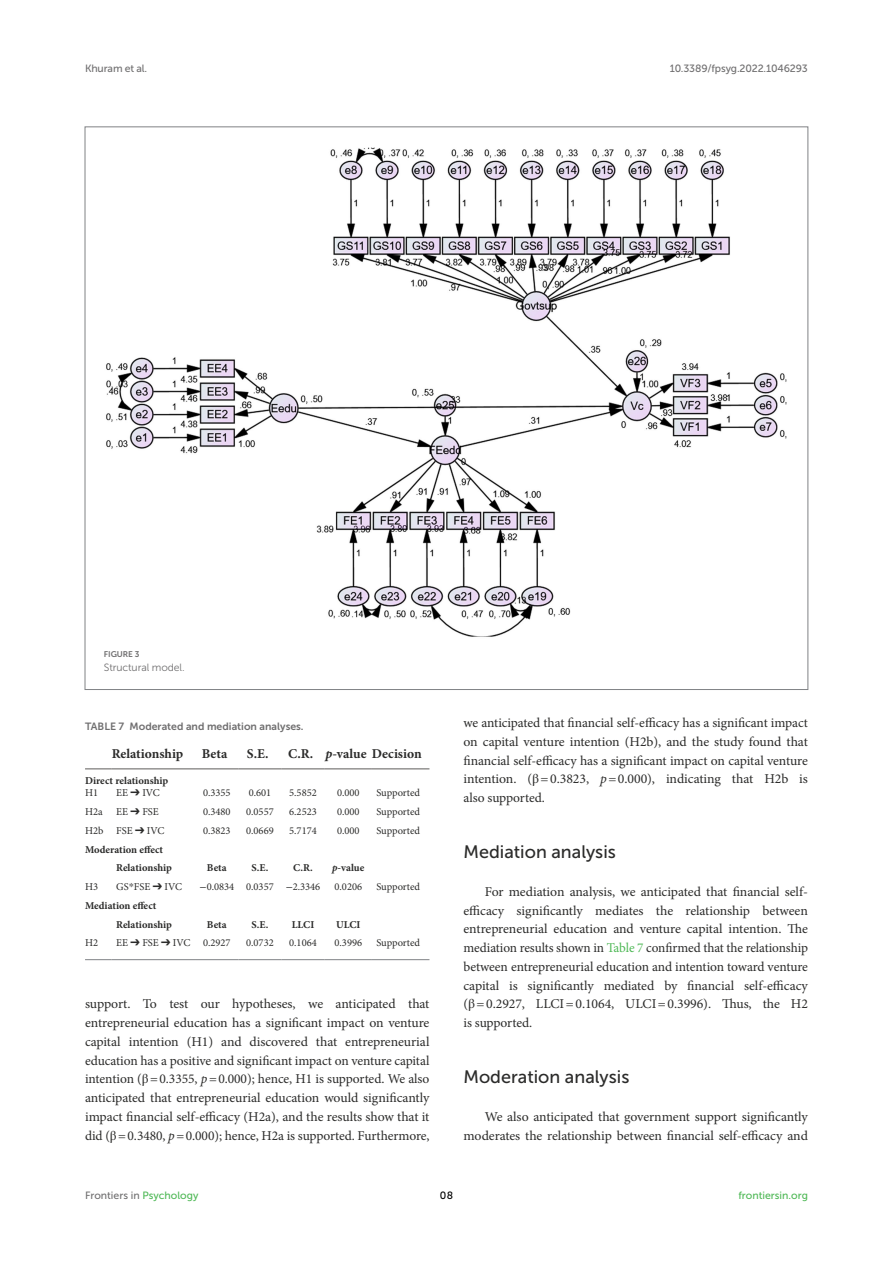
<style>
.page{position:relative;width:893px;height:1263px;background:#fff}
.page>*{position:absolute;margin:0;border:0;box-sizing:border-box;transform-origin:0 0}
.HEAD_2{font:18px "Museo Sans 500";color:#2b2b2a}
.TEXT_FLUSH{font:13.5px/18.8px "Minion Pro";letter-spacing:-.005em;color:#2b2b2a;text-align:justify}
.TB_CH{font:700 13.5px "Minion Pro";color:#2b2b2a}
.TB_TX{font:10.5px "Minion Pro";color:#2b2b2a}
.TB_TX-2{font:700 10.5px "Minion Pro";color:#2b2b2a}
.t1{font:10.5px "Museo Sans 500";letter-spacing:-.015em;color:#706f70}
.TT{font:10.5px "Museo Sans 700";color:#706f70}
.FIG_LEG{font:10.5px "Museo Sans 300";letter-spacing:-.01em;color:#706f70}
.t2{font:10.5px "Museo Sans 500";color:#4eb855}
.t3{font:10.5px "Museo Sans 500";color:#000}
.FIG_HD{font:8.25px "Museo Sans 700";letter-spacing:-.01em;color:#706f70}
.s1{font-style:italic}
.s2{font-family:"Arial Unicode MS"}
.s3{font-family:"STIX General"}
.s4{color:#4eb855}
</style>
<div class="page">
<img style="left:106px;top:147px;width:681px;height:490px">
<hr style="left:325px;top:959px;width:47px;height:1px;background:#808285">
<hr style="left:281px;top:959px;width:44px;height:1px;background:#808285">
<hr style="left:239px;top:959px;width:42px;height:1px;background:#808285">
<hr style="left:195px;top:959px;width:44px;height:1px;background:#808285">
<hr style="left:112px;top:959px;width:83px;height:1px;background:#808285">
<hr style="left:372px;top:959px;width:57px;height:1px;background:#808285">
<svg style="left:85px;top:959px;width:27px;height:1px"></svg>
<svg style="left:85px;top:769px;width:27px;height:1px"></svg>
<hr style="left:112px;top:769px;width:83px;height:1px;background:#5e5b5a">
<hr style="left:195px;top:769px;width:44px;height:1px;background:#5e5b5a">
<hr style="left:239px;top:769px;width:42px;height:1px;background:#5e5b5a">
<hr style="left:281px;top:769px;width:44px;height:1px;background:#5e5b5a">
<hr style="left:325px;top:769px;width:47px;height:1px;background:#5e5b5a">
<hr style="left:372px;top:769px;width:57px;height:1px;background:#5e5b5a">
<p class="t1" style="left:85px;top:63px;width:64px">Khuram et al.</p>
<p class="t1" style="left:670px;top:63px;width:140px">10.3389/fpsyg.2022.1046293</p>
<p class="FIG_HD" style="left:104px;top:650px;width:37px">FIGURE 3</p>
<p class="FIG_LEG" style="left:104px;top:661px;width:82px">Structural model.</p>
<p class="TT" style="left:85px;top:721px;width:220px">TABLE 7 Moderated and mediation analyses.</p>
<p class="TB_CH" style="left:112px;top:744px;width:73px">Relationship</p>
<p class="TB_CH" style="left:202px;top:744px;width:27px">Beta</p>
<p class="TB_CH" style="left:247px;top:744px;width:23px">S.E.</p>
<p class="TB_CH" style="left:288px;top:744px;width:27px">C.R.</p>
<p class="TB_CH" style="left:325px;top:744px;width:98px"><span class="s1">p-</span>value Decision</p>
<p class="TB_TX-2" style="left:85px;top:773px;width:85px">Direct relationship</p>
<p class="TB_TX" style="left:85px;top:786px;width:15px">H1</p>
<p class="TB_TX" style="left:116px;top:786px;width:45px">EE <span class="s2">➔</span> IVC</p>
<p class="TB_TX" style="left:203px;top:786px;width:29px">0.3355</p>
<p class="TB_TX" style="left:249px;top:786px;width:24px">0.601</p>
<p class="TB_TX" style="left:289px;top:786px;width:29px">5.5852</p>
<p class="TB_TX" style="left:337px;top:786px;width:24px">0.000</p>
<p class="TB_TX" style="left:376px;top:786px;width:45px">Supported</p>
<p class="TB_TX" style="left:85px;top:805px;width:19px">H2a</p>
<p class="TB_TX" style="left:116px;top:805px;width:44px">EE <span class="s2">➔</span> FSE</p>
<p class="TB_TX" style="left:203px;top:805px;width:29px">0.3480</p>
<p class="TB_TX" style="left:246px;top:805px;width:29px">0.0557</p>
<p class="TB_TX" style="left:289px;top:805px;width:29px">6.2523</p>
<p class="TB_TX" style="left:337px;top:805px;width:24px">0.000</p>
<p class="TB_TX" style="left:376px;top:805px;width:45px">Supported</p>
<p class="TB_TX" style="left:85px;top:823px;width:20px">H2b</p>
<p class="TB_TX" style="left:116px;top:823px;width:50px">FSE <span class="s2">➔</span> IVC</p>
<p class="TB_TX" style="left:203px;top:823px;width:29px">0.3823</p>
<p class="TB_TX" style="left:246px;top:823px;width:29px">0.0669</p>
<p class="TB_TX" style="left:289px;top:823px;width:29px">5.7174</p>
<p class="TB_TX" style="left:337px;top:823px;width:24px">0.000</p>
<p class="TB_TX" style="left:376px;top:823px;width:45px">Supported</p>
<p class="TB_TX-2" style="left:85px;top:842px;width:80px">Moderation effect</p>
<p class="TB_TX-2" style="left:116px;top:860px;width:57px">Relationship</p>
<p class="TB_TX-2" style="left:207px;top:860px;width:21px">Beta</p>
<p class="TB_TX-2" style="left:252px;top:860px;width:18px">S.E.</p>
<p class="TB_TX-2" style="left:293px;top:860px;width:21px">C.R.</p>
<p class="TB_TX-2" style="left:332px;top:860px;width:34px"><span class="s1">p</span>-value</p>
<p class="TB_TX" style="left:85px;top:880px;width:15px">H3</p>
<p class="TB_TX" style="left:116px;top:880px;width:67px">GS<span class="s3">*</span>FSE <span class="s2">➔</span> IVC</p>
<p class="TB_TX" style="left:200px;top:880px;width:36px"><span class="s3">−</span>0.0834</p>
<p class="TB_TX" style="left:246px;top:880px;width:29px">0.0357</p>
<p class="TB_TX" style="left:286px;top:880px;width:36px"><span class="s3">−</span>2.3346</p>
<p class="TB_TX" style="left:335px;top:880px;width:29px">0.0206</p>
<p class="TB_TX" style="left:376px;top:880px;width:45px">Supported</p>
<p class="TB_TX-2" style="left:85px;top:898px;width:73px">Mediation effect</p>
<p class="TB_TX-2" style="left:116px;top:917px;width:57px">Relationship</p>
<p class="TB_TX-2" style="left:207px;top:917px;width:21px">Beta</p>
<p class="TB_TX-2" style="left:252px;top:917px;width:18px">S.E.</p>
<p class="TB_TX-2" style="left:292px;top:917px;width:24px">LLCI</p>
<p class="TB_TX-2" style="left:336px;top:917px;width:26px">ULCI</p>
<p class="TB_TX" style="left:85px;top:936px;width:15px">H2</p>
<p class="TB_TX" style="left:116px;top:936px;width:76px">EE <span class="s2">➔</span> FSE <span class="s2">➔</span> IVC</p>
<p class="TB_TX" style="left:203px;top:936px;width:29px">0.2927</p>
<p class="TB_TX" style="left:246px;top:936px;width:29px">0.0732</p>
<p class="TB_TX" style="left:289px;top:936px;width:29px">0.1064</p>
<p class="TB_TX" style="left:335px;top:936px;width:29px">0.3996</p>
<p class="TB_TX" style="left:376px;top:936px;width:45px">Supported</p>
<p class="TEXT_FLUSH" style="left:85px;top:995px;width:346px">support. To test our hypotheses, we anticipated that entrepreneurial education has a significant impact on venture capital intention (H1) and discovered that entrepreneurial education has a positive and significant impact on venture capital intention (<span class="s3">β</span>=0.3355, <span class="s1">p</span>=0.000); hence, H1 is supported. We also anticipated that entrepreneurial education would significantly impact financial self-efficacy (H2a), and the results show that it did (<span class="s3">β</span>=0.3480, <span class="s1">p</span>=0.000); hence, H2a is supported. Furthermore,</p>
<p class="TEXT_FLUSH" style="left:463px;top:713px;width:346px">we anticipated that financial self-efficacy has a significant impact on capital venture intention (H2b), and the study found that financial self-efficacy has a significant impact on capital venture intention. (<span class="s3">β</span>=0.3823, <span class="s1">p</span>=0.000), indicating that H2b is also supported.</p>
<p class="HEAD_2" style="left:463px;top:842px;width:154px">Mediation analysis</p>
<p class="TEXT_FLUSH" style="left:463px;top:882px;width:346px;text-indent:21px">For mediation analysis, we anticipated that financial self&shy;efficacy significantly mediates the relationship between entrepreneurial education and venture capital intention. The mediation results shown in <span class="s4">Table 7</span> confirmed that the relationship between entrepreneurial education and intention toward venture capital is significantly mediated by financial self-efficacy (<span class="s3">β</span>=0.2927, LLCI=0.1064, ULCI=0.3996). Thus, the H2 is supported.</p>
<p class="HEAD_2" style="left:463px;top:1067px;width:167px">Moderation analysis</p>
<p class="TEXT_FLUSH" style="left:463px;top:1107px;width:346px;text-align:right">We also anticipated that government support significantly moderates the relationship between financial self-efficacy and</p>
<p class="t1" style="left:85px;top:1190px;width:115px">Frontiers in <span class="s4">Psychology</span></p>
<p class="t3" style="left:440px;top:1190px;width:15px">08</p>
<p class="t2" style="left:738px;top:1190px;width:71px">frontiersin.org</p>
</div>
